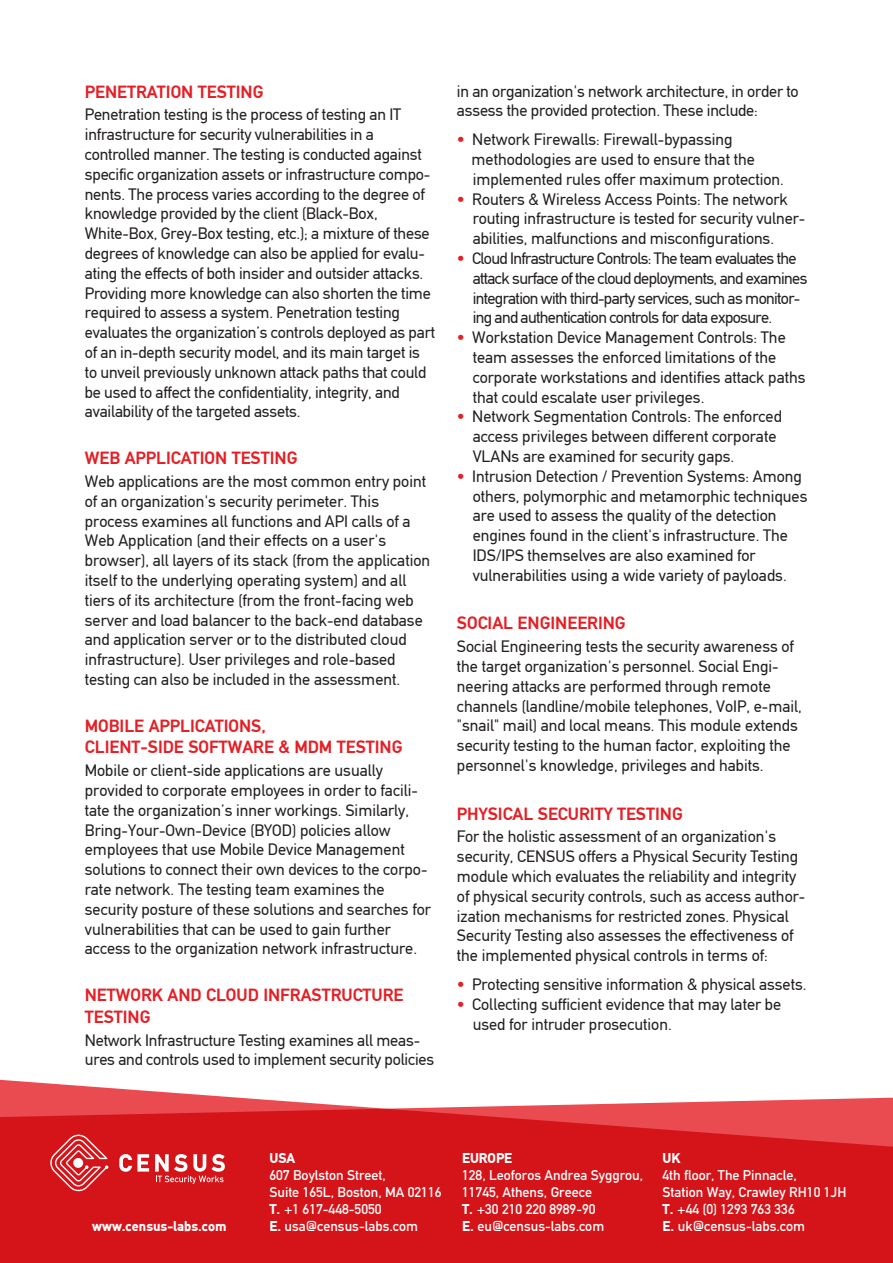
<style>
.page{position:relative;width:893px;height:1263px;background:#fff}
.page>*{position:absolute;margin:0;border:0;box-sizing:border-box;transform-origin:0 0}
.t1{font:700 18px/21.6px "PF Din Text";color:#e41f25}
.t2{font:16.5px/19.8px "PF Din Text";color:#231f20}
.t3{font:16.5px/19.8px "PF Din Text";letter-spacing:-.04em;color:#231f20}
.t4{font:500 14.25px/17.1px "PF Din Text";color:#fff}
.t5{font:900 14.25px "PF Din Text";color:#fff}
.s1{color:#e41f25}
.s2{font-weight:900}
</style>
<div class="page">
<svg style="left:0;top:1079px;width:229px;height:18px"></svg>
<svg style="left:0;top:1097px;width:893px;height:166px;background:#d72125"></svg>
<svg style="left:119px;top:1154px;width:30px;height:18px"></svg>
<svg style="left:155px;top:1154px;width:70px;height:30px"></svg>
<svg style="left:50px;top:1134px;width:58px;height:57px;background:#dd4649"></svg>
<p class="t1" style="left:85px;top:81px;width:180px">PENETRATION TESTING</p>
<p class="t2" style="left:85px;top:105px;width:352px">Penetration testing is the process of testing an IT infrastructure for security vulnerabilities in a controlled manner. The testing is conducted against specific organization assets or infrastructure compo&shy;nents. The process varies according to the degree of knowledge provided by the client (Black-Box, White-Box, Grey-Box testing, etc.); a mixture of these degrees of knowledge can also be applied for evalu&shy;ating the effects of both insider and outsider attacks.<br>Providing more knowledge can also shorten the time required to assess a system. Penetration testing evaluates the organization’s controls deployed as part of an in-depth security model, and its main target is to unveil previously unknown attack paths that could be used to affect the confidentiality, integrity, and availability of the targeted assets.</p>
<p class="t1" style="left:85px;top:447px;width:214px">WEB APPLICATION TESTING</p>
<p class="t2" style="left:85px;top:471px;width:347px">Web applications are the most common entry point of an organization's security perimeter. This process examines all functions and API calls of a Web Application (and their effects on a user's browser), all layers of its stack (from the application itself to the underlying operating system) and all tiers of its architecture (from the front-facing web server and load balancer to the back-end database and application server or to the distributed cloud infrastructure). User privileges and role-based testing can also be included in the assessment.</p>
<p class="t1" style="left:85px;top:715px;width:319px">MOBILE APPLICATIONS,<br>CLIENT-SIDE SOFTWARE &amp; MDM TESTING</p>
<p class="t2" style="left:85px;top:761px;width:348px">Mobile or client-side applications are usually provided to corporate employees in order to facili&shy;tate the organization’s inner workings. Similarly, Bring-Your-Own-Device (BYOD) policies allow employees that use Mobile Device Management solutions to connect their own devices to the corpo&shy;rate network. The testing team examines the security posture of these solutions and searches for vulnerabilities that can be used to gain further access to the organization network infrastructure.</p>
<p class="t1" style="left:85px;top:984px;width:320px">NETWORK AND CLOUD INFRASTRUCTURE<br>TESTING</p>
<p class="t2" style="left:85px;top:1030px;width:351px">Network Infrastructure Testing examines all meas&shy;ures and controls used to implement security policies</p>
<p class="t2" style="left:457px;top:81px;width:343px">in an organization's network architecture, in order to assess the provided protection. These include:</p>
<p class="t2" style="left:472px;top:130px;width:314px;text-indent:-15px"><span class="s1">•</span> Network Firewalls: Firewall-bypassing methodologies are used to ensure that the implemented rules offer maximum protection.</p>
<p class="t2" style="left:473px;top:189px;width:334px;text-indent:-16px"><span class="s1">•</span> Routers &amp; Wireless Access Points: The network routing infrastructure is tested for security vulner&shy;abilities, malfunctions and misconfigurations.</p>
<p class="t3" style="left:473px;top:248px;width:336px;text-indent:-16px"><span class="s1">•</span> Cloud Infrastructure Controls: The team evaluates the attack surface of the cloud deployments, and examines integration with third-party services, such as monitor&shy;ing and authentication controls for data exposure.</p>
<p class="t2" style="left:473px;top:328px;width:334px;text-indent:-16px"><span class="s1">•</span> Workstation Device Management Controls: The team assesses the enforced limitations of the corporate workstations and identifies attack paths that could escalate user privileges.</p>
<p class="t2" style="left:473px;top:407px;width:311px;text-indent:-16px"><span class="s1">•</span> Network Segmentation Controls: The enforced access privileges between different corporate<br>VLANs are examined for security gaps.</p>
<p class="t2" style="left:473px;top:466px;width:336px;text-indent:-16px"><span class="s1">•</span> Intrusion Detection / Prevention Systems: Among others, polymorphic and metamorphic techniques are used to assess the quality of the detection engines found in the client's infrastructure. The IDS/IPS themselves are also examined for vulnerabilities using a wide variety of payloads.</p>
<p class="t1" style="left:457px;top:612px;width:170px">SOCIAL ENGINEERING</p>
<p class="t2" style="left:457px;top:637px;width:346px">Social Engineering tests the security awareness of the target organization's personnel. Social Engi&shy;neering attacks are performed through remote channels (landline/mobile telephones, VoIP, e-mail, "snail" mail) and local means. This module extends security testing to the human factor, exploiting the personnel's knowledge, privileges and habits.</p>
<p class="t1" style="left:457px;top:803px;width:227px">PHYSICAL SECURITY TESTING</p>
<p class="t2" style="left:457px;top:827px;width:350px">For the holistic assessment of an organization's security, CENSUS offers a Physical Security Testing module which evaluates the reliability and integrity of physical security controls, such as access author&shy;ization mechanisms for restricted zones. Physical Security Testing also assesses the effectiveness of the implemented physical controls in terms of:</p>
<p class="t2" style="left:457px;top:974px;width:351px"><span class="s1">•</span> Protecting sensitive information &amp; physical assets.</p>
<p class="t2" style="left:473px;top:994px;width:310px;text-indent:-16px"><span class="s1">•</span> Collecting sufficient evidence that may later be used for intruder prosecution.</p>
<p class="t5" style="left:269px;top:1149px;width:27px">USA</p>
<p class="t4" style="left:269px;top:1166px;width:174px">607 Boylston Street,<br>Suite 165L, Boston, MA 02116<br><span class="s2">T.</span> +1 617-448-5050<br><span class="s2">Ε.</span> usa@census-labs.com</p>
<p class="t5" style="left:462px;top:1149px;width:52px">EUROPE</p>
<p class="t4" style="left:462px;top:1166px;width:183px">128, Leoforos Andrea Syggrou,<br>11745, Athens, Greece<br><span class="s2">T.</span> +30 210 220 8989-90<br><span class="s2">E.</span> eu@census-labs.com</p>
<p class="t5" style="left:663px;top:1149px;width:19px">UK</p>
<p class="t4" style="left:663px;top:1166px;width:185px">4th floor, The Pinnacle,<br>Station Way, Crawley RH10 1JH<br><span class="s2">T.</span> +44 (0) 1293 763 336</p>
<p class="t5" style="left:92px;top:1218px;width:136px">www.census-labs.com</p>
<p class="t4" style="left:663px;top:1218px;width:144px"><span class="s2">E.</span> uk@census-labs.com</p>
</div>
